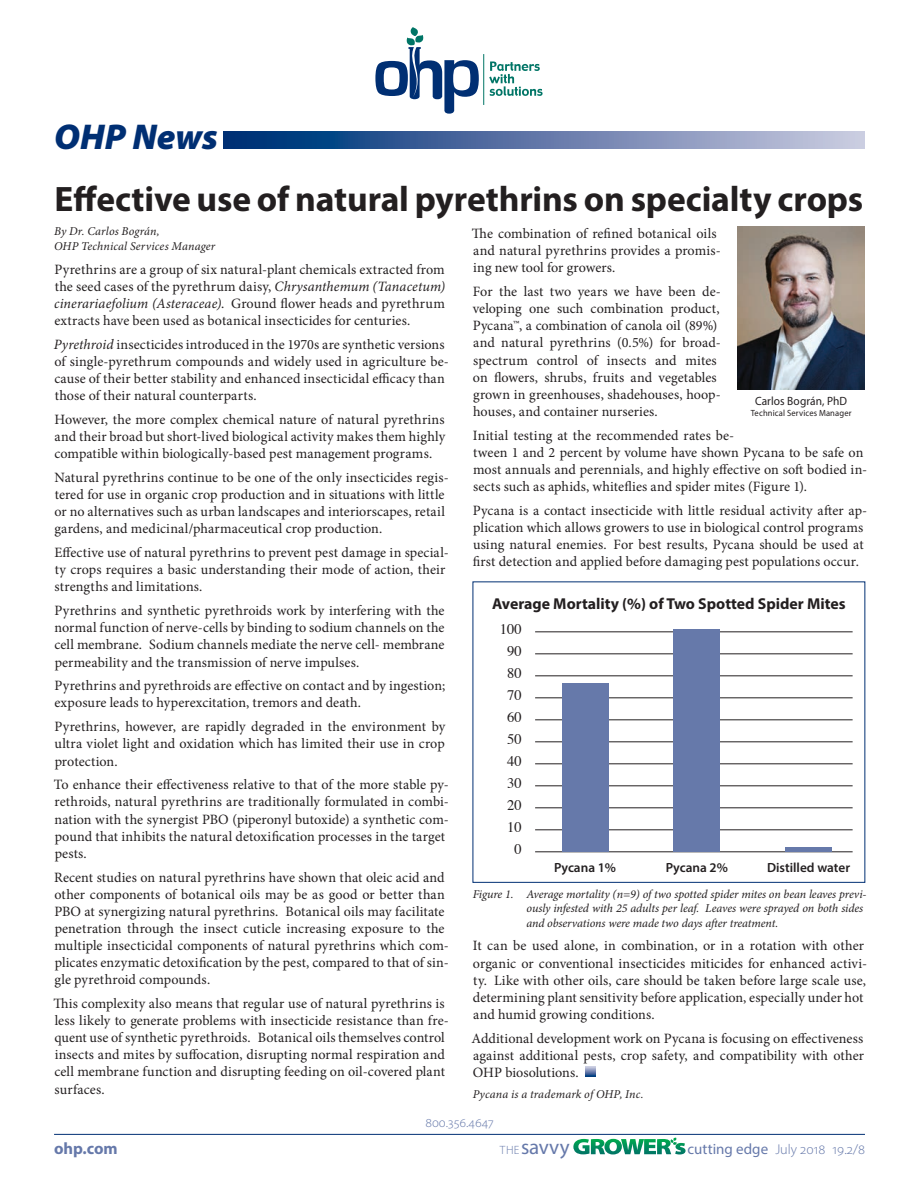
<style>
.page{position:relative;width:918px;height:1188px;background:#fff}
.page>*{position:absolute;margin:0;border:0;box-sizing:border-box;transform-origin:0 0}
.Body{font:italic 900 36px "Myriad Pro";color:#002f73}
.t1{font:700 35.4px "Myriad Pro";letter-spacing:-.005em;color:#231f20}
.folio{font:700 16.5px "Myriad Pro";color:#6679aa}
.t2{font:700 15.75px "Myriad Pro";color:#231f20}
.t3{font:14.55px "Times";color:#231f20}
.t4{font:14.25px/17.1px "Minion Pro";letter-spacing:.01em;color:#231f20}
.folio-2{font:300 14.25px "Myriad Pro";color:#6679aa}
.t5{font:300 13.5px "Myriad Pro";color:#6679aa}
.t6{font:600 13.35px "Myriad Pro";color:#231f20}
.registration{font:italic 12px/14.4px "Minion Pro";letter-spacing:-.005em;color:#231f20}
.registration-2{font:italic 12px/14.4px "Minion Pro";letter-spacing:.015em;color:#231f20}
.Body-2{font:italic 12px "Minion Pro";letter-spacing:.015em;color:#231f20}
.t7{font:12px "Myriad Pro";letter-spacing:.01em;color:#231f20;scale:.95 1}
.t8{font:9px "Myriad Pro";letter-spacing:.015em;color:#231f20;scale:.95 1}
.s1{font-style:italic}
.s2{font-size:12px}
.s3{font-weight:400;font-size:21px}
.s4{font-weight:900;font-size:22.5px;color:#fff}
.s5{font-weight:400;font-size:15px}
</style>
<div class="page">
<svg style="left:489px;top:62px;width:54px;height:34px"></svg>
<hr style="left:483px;top:54px;width:1px;height:51px;background:#007566">
<svg style="left:375px;top:27px;width:104px;height:87px"></svg>
<hr style="left:54px;top:1134px;width:811px;height:1px;background:#002f73">
<svg style="left:670px;top:1138px;width:7px;height:7px"></svg>
<svg style="left:224px;top:131px;width:641px;height:17px;background:#607aa9"></svg>
<hr style="left:535px;top:632px;width:318px;height:1px;background:#231f20">
<hr style="left:535px;top:654px;width:318px;height:1px;background:#231f20">
<hr style="left:535px;top:676px;width:318px;height:1px;background:#231f20">
<hr style="left:535px;top:698px;width:318px;height:1px;background:#231f20">
<hr style="left:535px;top:720px;width:318px;height:1px;background:#231f20">
<hr style="left:535px;top:742px;width:318px;height:1px;background:#231f20">
<hr style="left:535px;top:764px;width:318px;height:1px;background:#231f20">
<hr style="left:535px;top:786px;width:318px;height:1px;background:#231f20">
<hr style="left:535px;top:808px;width:318px;height:1px;background:#231f20">
<hr style="left:535px;top:830px;width:318px;height:1px;background:#231f20">
<hr style="left:535px;top:852px;width:318px;height:1px;background:#231f20">
<svg style="left:586px;top:1067px;width:10px;height:10px"></svg>
<img style="left:738px;top:227px;width:127px;height:163px">
<div style="left:562px;top:683px;width:46px;height:169px;background:#6679aa"></div>
<div style="left:674px;top:629px;width:46px;height:223px;background:#6679aa"></div>
<div style="left:785px;top:847px;width:47px;height:5px;background:#6679aa"></div>
<p class="Body" style="left:54px;top:112px;width:165px">OHP News</p>
<p class="t1" style="left:55px;top:176px;width:810px">Effective use of natural pyrethrins on specialty crops</p>
<p class="registration-2" style="left:54px;top:224px;width:163px">By Dr. Carlos Bográn,<br>OHP Technical Services Manager</p>
<p class="t4" style="left:54px;top:261px;width:393px;text-align:justify">Pyrethrins are a group of six natural-plant chemicals extracted from the seed cases of the pyrethrum daisy, <span class="s1">Chrysanthemum (Tanacetum) cinerariaefolium (Asteraceae)</span>. Ground flower heads and pyrethrum extracts have been used as botanical insecticides for centuries.</p>
<p class="t4" style="left:54px;top:336px;width:397px"><span class="s1">Pyrethroid</span> insecticides introduced in the 1970s are synthetic versions of single-pyrethrum compounds and widely used in agriculture be&shy;cause of their better stability and enhanced insecticidal efficacy than those of their natural counterparts.</p>
<p class="t4" style="left:54px;top:411px;width:392px;text-align:justify">However, the more complex chemical nature of natural pyrethrins and their broad but short-lived biological activity makes them highly compatible within biologically-based pest management programs.</p>
<p class="t4" style="left:54px;top:469px;width:396px">Natural pyrethrins continue to be one of the only insecticides regis&shy;tered for use in organic crop production and in situations with little or no alternatives such as urban landscapes and interiorscapes, retail gardens, and medicinal/pharmaceutical crop production.</p>
<p class="t4" style="left:54px;top:544px;width:396px">Effective use of natural pyrethrins to prevent pest damage in special&shy;ty crops requires a basic understanding their mode of action, their strengths and limitations.</p>
<p class="t4" style="left:54px;top:602px;width:392px;text-align:justify">Pyrethrins and synthetic pyrethroids work by interfering with the normal function of nerve-cells by binding to sodium channels on the cell membrane. Sodium channels mediate the nerve cell- membrane permeability and the transmission of nerve impulses.</p>
<p class="t4" style="left:54px;top:677px;width:392px">Pyrethrins and pyrethroids are effective on contact and by ingestion; exposure leads to hyperexcitation, tremors and death.</p>
<p class="t4" style="left:54px;top:718px;width:392px;text-align:justify">Pyrethrins, however, are rapidly degraded in the environment by ultra violet light and oxidation which has limited their use in crop protection.</p>
<p class="t4" style="left:54px;top:776px;width:396px">To enhance their effectiveness relative to that of the more stable py&shy;rethroids, natural pyrethrins are traditionally formulated in combi&shy;nation with the synergist PBO (piperonyl butoxide) a synthetic com&shy;pound that inhibits the natural detoxification processes in the target pests.</p>
<p class="t4" style="left:54px;top:869px;width:396px">Recent studies on natural pyrethrins have shown that oleic acid and other components of botanical oils may be as good or better than PBO at synergizing natural pyrethrins. Botanical oils may facilitate penetration through the insect cuticle increasing exposure to the multiple insecticidal components of natural pyrethrins which com&shy;plicates enzymatic detoxification by the pest, compared to that of sin&shy;gle pyrethroid compounds.</p>
<p class="t4" style="left:53px;top:995px;width:397px">This complexity also means that regular use of natural pyrethrins is less likely to generate problems with insecticide resistance than fre&shy;quent use of synthetic pyrethroids. Botanical oils themselves control insects and mites by suffocation, disrupting normal respiration and cell membrane function and disrupting feeding on oil-covered plant surfaces.</p>
<p class="t4" style="left:472px;top:225px;width:250px">The combination of refined botanical oils and natural pyrethrins provides a promis&shy;ing new tool for growers.</p>
<p class="t4" style="left:473px;top:283px;width:249px">For the last two years we have been de&shy;veloping one such combination product, Pycana™, a combination of canola oil (89%) and natural pyrethrins (0.5%) for broad&shy;spectrum control of insects and mites on flowers, shrubs, fruits and vegetables grown in greenhouses, shadehouses, hoop&shy;houses, and container nurseries.</p>
<p class="t4" style="left:473px;top:427px;width:396px">Initial testing at the recommended rates be-<br>tween 1 and 2 percent by volume have shown Pycana to be safe on most annuals and perennials, and highly effective on soft bodied in&shy;sects such as aphids, whiteflies and spider mites (Figure 1).</p>
<p class="t4" style="left:473px;top:502px;width:396px">Pycana is a contact insecticide with little residual activity after ap&shy;plication which allows growers to use in biological control programs using natural enemies. For best results, Pycana should be used at first detection and applied before damaging pest populations occur.</p>
<p class="t7" style="left:755px;top:394px;width:98px">Carlos Bográn, PhD</p>
<p class="t8" style="left:751px;top:408px;width:108px">Technical Services Manager</p>
<p class="t2" style="left:492px;top:594px;width:355px">Average Mortality (%) of Two Spotted Spider Mites</p>
<p class="t3" style="left:500px;top:620px;width:23px">100</p>
<p class="t3" style="left:507px;top:642px;width:16px">90</p>
<p class="t3" style="left:507px;top:664px;width:16px">80</p>
<p class="t3" style="left:507px;top:686px;width:16px">70</p>
<p class="t3" style="left:507px;top:708px;width:16px">60</p>
<p class="t3" style="left:507px;top:730px;width:16px">50</p>
<p class="t3" style="left:507px;top:752px;width:16px">40</p>
<p class="t3" style="left:507px;top:774px;width:16px">30</p>
<p class="t3" style="left:507px;top:795px;width:16px">20</p>
<p class="t3" style="left:507px;top:817px;width:16px">10</p>
<p class="t3" style="left:514px;top:840px;width:9px">0</p>
<p class="t6" style="left:554px;top:859px;width:64px">Pycana 1%</p>
<p class="t6" style="left:666px;top:859px;width:64px">Pycana 2%</p>
<p class="t6" style="left:767px;top:859px;width:85px">Distilled water</p>
<p class="registration" style="left:526px;top:887px;width:342px;text-indent:-54px">Figure 1. Average mortality (n=9) of two spotted spider mites on bean leaves previ&shy;ously infested with 25 adults per leaf. Leaves were sprayed on both sides and observations were made two days after treatment.</p>
<p class="t4" style="left:473px;top:937px;width:396px">It can be used alone, in combination, or in a rotation with other organic or conventional insecticides miticides for enhanced activi&shy;ty. Like with other oils, care should be taken before large scale use, determining plant sensitivity before application, especially under hot and humid growing conditions.</p>
<p class="t4" style="left:471px;top:1030px;width:394px;text-align:justify">Additional development work on Pycana is focusing on effectiveness against additional pests, crop safety, and compatibility with other OHP biosolutions.</p>
<p class="Body-2" style="left:473px;top:1086px;width:172px">Pycana is a trademark of OHP, Inc.</p>
<p class="t5" style="left:425px;top:1114px;width:70px">800.356.4647</p>
<p class="folio" style="left:54px;top:1138px;width:65px">ohp.com</p>
<p class="folio-2" style="left:500px;top:1141px;width:367px"><span class="s2">THE</span> <span class="s3">savvy</span><span class="s4">GROWER</span><span class="s4">s</span> <span class="s5">cutting edge</span> July 2018 19.2/8</p>
</div>
